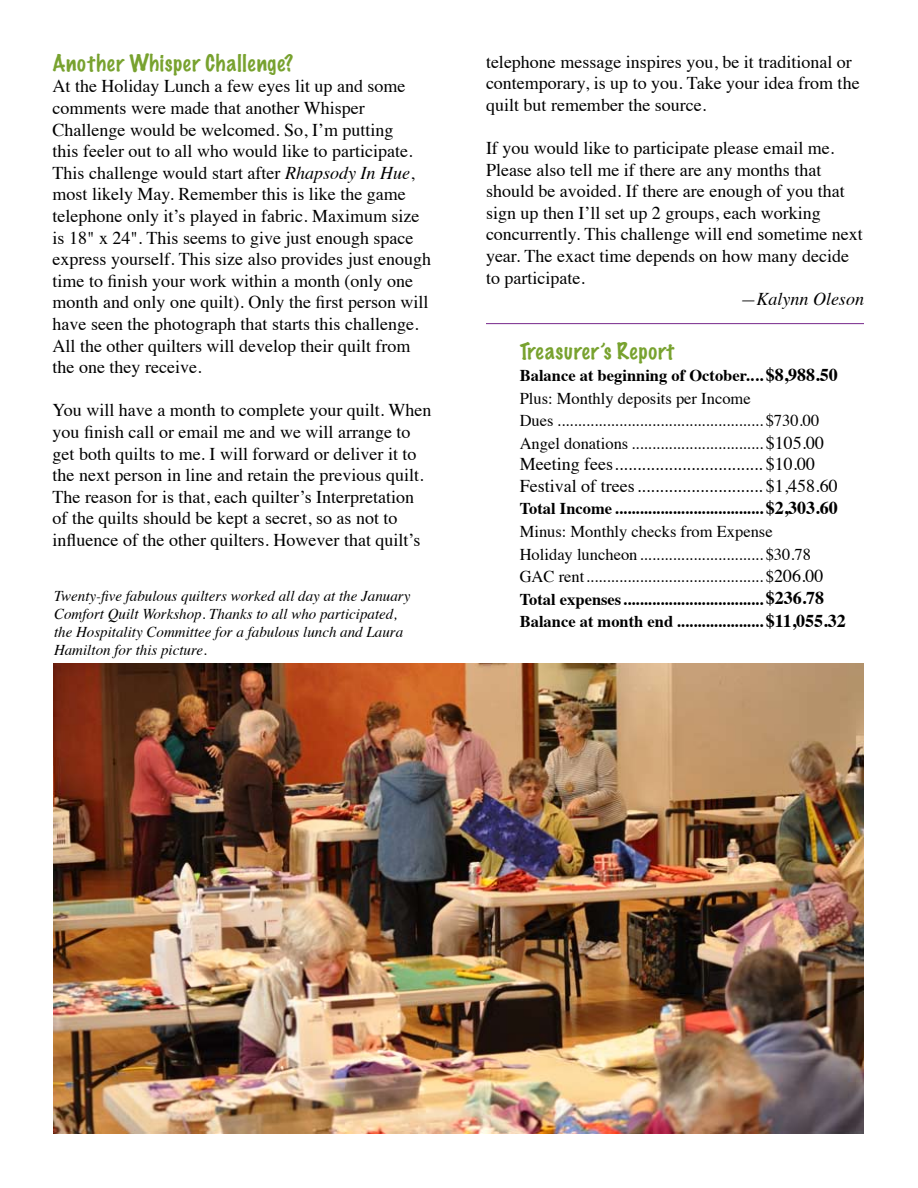
<style>
.page{position:relative;width:918px;height:1188px;background:#fff}
.page>*{position:absolute;margin:0;border:0;box-sizing:border-box;transform-origin:0 0}
.t1{font:100 21px "Marker Felt";letter-spacing:.04em;color:#78a22f}
.t2{font:18px/21.6px "Times";color:#000}
.t3{font:italic 18px "Times";color:#000}
.t4{font:700 16.5px/22.5px "Times";color:#000}
.t5{font:16.5px/22.5px "Times";color:#000}
.t6{font:italic 15px/18px "Times";color:#000}
.s1{font-style:italic}
.s2{font-weight:700}
.s3{font-weight:700;font-size:18px}
.s4{font-size:18px}
.s5{font-weight:400}
.s6{font-weight:400;font-size:18px}
</style>
<div class="page">
<img style="left:54px;top:663px;width:810px;height:471px">
<hr style="left:486px;top:323px;width:378px;height:1px;background:#77278b">
<p class="t1" style="left:53px;top:48px;width:242px">Another Whisper Challenge?</p>
<p class="t2" style="left:53px;top:74px;width:380px">At the Holiday Lunch a few eyes lit up and some comments were made that another Whisper Challenge would be welcomed. So, I’m putting<br>this feeler out to all who would like to participate.<br>This challenge would start after <span class="s1">Rhapsody In Hue</span>, most likely May. Remember this is like the game telephone only it’s played in fabric. Maximum size is 18" x 24". This seems to give just enough space express yourself. This size also provides just enough time to finish your work within a month (only one month and only one quilt). Only the first person will have seen the photograph that starts this challenge.<br>All the other quilters will develop their quilt from the one they receive.</p>
<p class="t2" style="left:53px;top:398px;width:380px">You will have a month to complete your quilt. When you finish call or email me and we will arrange to get both quilts to me. I will forward or deliver it to the next person in line and retain the previous quilt.<br>The reason for is that, each quilter’s Interpretation of the quilts should be kept a secret, so as not to influence of the other quilters. However that quilt’s</p>
<p class="t6" style="left:54px;top:586px;width:358px">Twenty-five fabulous quilters worked all day at the January Comfort Quilt Workshop. Thanks to all who participated, the Hospitality Committee for a fabulous lunch and Laura Hamilton for this picture.</p>
<p class="t2" style="left:486px;top:49px;width:375px">telephone message inspires you, be it traditional or contemporary, is up to you. Take your idea from the quilt but remember the source.</p>
<p class="t2" style="left:486px;top:136px;width:378px">If you would like to participate please email me.<br>Please also tell me if there are any months that should be avoided. If there are enough of you that sign up then I’ll set up 2 groups, each working concurrently. This challenge will end sometime next year. The exact time depends on how many decide to participate.</p>
<p class="t3" style="left:741px;top:283px;width:125px">—Kalynn Oleson</p>
<p class="t1" style="left:520px;top:336px;width:156px">Treasurer’s Report</p>
<p class="t5" style="left:520px;top:363px;width:319px"><span class="s2">Balance at beginning of October....</span> <span class="s3">$8,988.50<br></span>Plus: Monthly deposits per Income<br>Dues .................................................. $730.00<br>Angel donations ................................ <span class="s4">$105.00</span></p>
<p class="t2" style="left:520px;top:452px;width:320px">Meeting fees................................. $10.00<br>Festival of trees............................ $1,458.60</p>
<p class="t4" style="left:520px;top:496px;width:328px">Total Income .................................... <span class="s4">$2,303.60<br></span><span class="s5">Minus: Monthly checks from Expense<br>Holiday luncheon.............................. $30.78<br>GAC rent........................................... $</span><span class="s6">206.00<br></span>Total expenses.................................. <span class="s4">$236.78<br></span>Balance at month end ..................... <span class="s4">$11,055.32</span></p>
</div>
